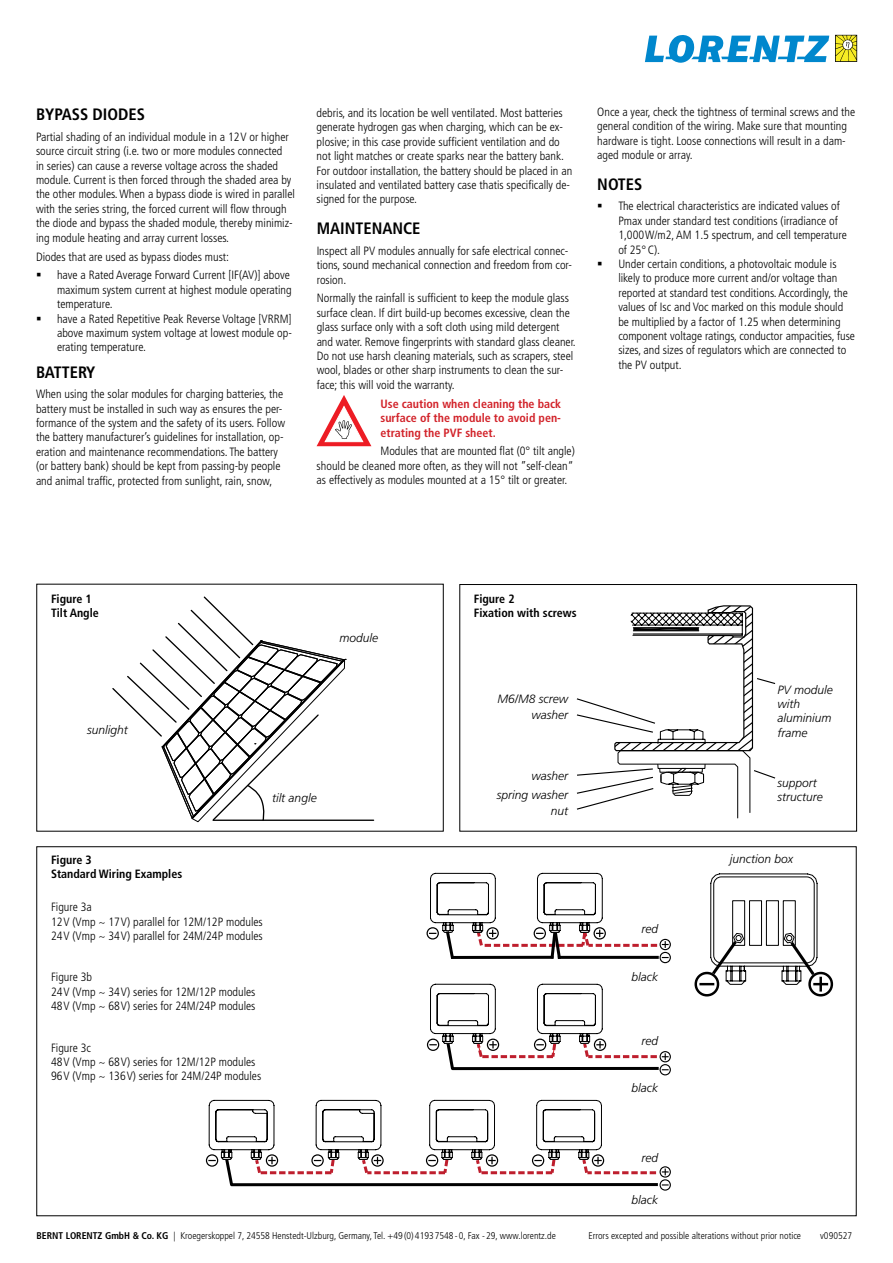
<style>
.page{position:relative;width:893px;height:1263px;background:#fff}
.page>*{position:absolute;margin:0;border:0;box-sizing:border-box;transform-origin:0 0}
.t1{font:700 condensed 16.5px "Frutiger LT Std";color:#000}
.t2{font:300 condensed 12px/14.4px "Frutiger LT Std";color:#000}
.t3{font:italic 300 12px/14.4px "Frutiger LT Std";color:#000}
.t4{font:700 condensed 12px/14.4px "Frutiger LT Std";color:#d2232a;text-align:justify}
.t5{font:700 condensed 12px/14.4px "Frutiger LT Std";color:#000}
.t6{font:300 condensed 9.75px "Frutiger LT Std";color:#000}
.s1{font-weight:700}
</style>
<div class="page">
<svg style="left:645px;top:35px;width:184px;height:28px"></svg>
<svg style="left:835px;top:35px;width:22px;height:27px"></svg>
<svg style="left:317px;top:395px;width:54px;height:51px"></svg>
<svg style="left:206px;top:1099px;width:465px;height:91px"></svg>
<svg style="left:427px;top:873px;width:244px;height:202px"></svg>
<svg style="left:694px;top:873px;width:139px;height:123px"></svg>
<hr style="left:213px;top:819px;width:161px;height:2px;background:#000">
<svg style="left:112px;top:596px;width:234px;height:226px"></svg>
<div style="left:459px;top:584px;width:398px;height:247px;border:1px solid #000"></div>
<svg style="left:576px;top:605px;width:200px;height:213px"></svg>
<h1 class="t1" style="left:36px;top:105px;width:111px">BYPASS DIODES</h1>
<p class="t2" style="left:36px;top:130px;width:260px">Partial shading of an individual module in a 12V or higher source circuit string (i.e. two or more modules connected<br>in series) can cause a reverse voltage across the shaded module. Current is then forced through the shaded area by the other modules. When a bypass diode is wired in parallel with the series string, the forced current will flow through the diode and bypass the shaded module, thereby minimiz&shy;ing module heating and array current losses.</p>
<p class="t2" style="left:36px;top:249px;width:195px">Diodes that are used as bypass diodes must:</p>
<p class="t2" style="left:57px;top:268px;width:236px;text-indent:-21px">▪ have a Rated Average Forward Current [IF(AV)] above maximum system current at highest module operating temperature.</p>
<p class="t2" style="left:57px;top:311px;width:236px;text-align:justify;text-indent:-21px">▪ have a Rated Repetitive Peak Reverse Voltage [VRRM] above maximum system voltage at lowest module op&shy;erating temperature.</p>
<h1 class="t1" style="left:36px;top:362px;width:61px">BATTERY</h1>
<p class="t2" style="left:36px;top:387px;width:251px">When using the solar modules for charging batteries, the battery must be installed in such way as ensures the per&shy;formance of the system and the safety of its users. Follow the battery manufacturer’s guidelines for installation, op&shy;eration and maintenance recommendations. The battery (or battery bank) should be kept from passing-by people and animal traffic, protected from sunlight, rain, snow,</p>
<p class="t2" style="left:317px;top:106px;width:257px">debris, and its location be well ventilated. Most batteries generate hydrogen gas when charging, which can be ex&shy;plosive; in this case provide sufficient ventilation and do not light matches or create sparks near the battery bank.<br>For outdoor installation, the battery should be placed in an insulated and ventilated battery case thatis specifically de&shy;signed for the purpose.</p>
<h1 class="t1" style="left:317px;top:219px;width:105px">MAINTENANCE</h1>
<p class="t2" style="left:317px;top:244px;width:257px">Inspect all PV modules annually for safe electrical connec&shy;tions, sound mechanical connection and freedom from cor&shy;rosion.</p>
<p class="t2" style="left:317px;top:291px;width:261px">Normally the rainfall is sufficient to keep the module glass surface clean. If dirt build-up becomes excessive, clean the glass surface only with a soft cloth using mild detergent and water. Remove fingerprints with standard glass cleaner.<br>Do not use harsh cleaning materials, such as scrapers, steel wool, blades or other sharp instruments to clean the sur&shy;face; this will void the warranty.</p>
<p class="t4" style="left:380px;top:396px;width:182px">Use caution when cleaning the back surface of the module to avoid pen&shy;etrating the PVF sheet.</p>
<p class="t2" style="left:317px;top:444px;width:260px;text-align:justify;text-indent:64px">Modules that are mounted flat (0° tilt angle) should be cleaned more often, as they will not ”self-clean“ as effectively as modules mounted at a 15° tilt or greater.</p>
<p class="t2" style="left:597px;top:105px;width:259px">Once a year, check the tightness of terminal screws and the general condition of the wiring. Make sure that mounting hardware is tight. Loose connections will result in a dam&shy;aged module or array.</p>
<h1 class="t1" style="left:597px;top:174px;width:47px">NOTES</h1>
<p class="t2" style="left:618px;top:199px;width:230px;text-indent:-21px">▪ The electrical characteristics are indicated values of Pmax under standard test conditions (irradiance of 1,000W/m2, AM 1.5 spectrum, and cell temperature of 25°C).</p>
<p class="t2" style="left:618px;top:257px;width:238px;text-indent:-21px">▪ Under certain conditions, a photovoltaic module is likely to produce more current and/or voltage than reported at standard test conditions. Accordingly, the values of Isc and Voc marked on this module should be multiplied by a factor of 1.25 when determining component voltage ratings, conductor ampacities, fuse sizes, and sizes of regulators which are connected to the PV output.</p>
<p class="t5" style="left:51px;top:591px;width:49px">Figure 1<br>Tilt Angle</p>
<p class="t3" style="left:87px;top:723px;width:42px">sunlight</p>
<p class="t3" style="left:339px;top:631px;width:40px">module</p>
<p class="t5" style="left:474px;top:591px;width:104px">Figure 2<br>Fixation with screws</p>
<p class="t3" style="left:497px;top:692px;width:72px">M6/M8 screw</p>
<p class="t3" style="left:531px;top:708px;width:38px">washer</p>
<p class="t3" style="left:778px;top:682px;width:57px">PV module with aluminium frame</p>
<p class="t3" style="left:272px;top:791px;width:46px">tilt angle</p>
<p class="t5" style="left:51px;top:853px;width:133px">Figure 3<br>Standard Wiring Examples</p>
<p class="t2" style="left:51px;top:900px;width:213px">Figure 3a<br>12V (Vmp ~ 17V) parallel for 12M/12P modules<br>24V (Vmp ~ 34V) parallel for 24M/24P modules</p>
<p class="t2" style="left:51px;top:970px;width:206px">Figure 3b<br>24V (Vmp ~ 34V) series for 12M/12P modules<br>48V (Vmp ~ 68V) series for 24M/24P modules</p>
<p class="t2" style="left:51px;top:1040px;width:212px">Figure 3c<br>48V (Vmp ~ 68V) series for 12M/12P modules<br>96V (Vmp ~ 136V) series for 24M/24P modules</p>
<p class="t3" style="left:531px;top:768px;width:38px">washer</p>
<p class="t3" style="left:778px;top:776px;width:41px">support</p>
<p class="t3" style="left:497px;top:788px;width:73px">spring washer</p>
<p class="t3" style="left:778px;top:790px;width:47px">structure</p>
<p class="t3" style="left:551px;top:803px;width:19px">nut</p>
<p class="t3" style="left:641px;top:922px;width:18px">red</p>
<p class="t3" style="left:632px;top:970px;width:28px">black</p>
<p class="t3" style="left:641px;top:1033px;width:18px">red</p>
<p class="t3" style="left:632px;top:1080px;width:28px">black</p>
<p class="t3" style="left:641px;top:1150px;width:18px">red</p>
<p class="t3" style="left:632px;top:1193px;width:28px">black</p>
<p class="t3" style="left:730px;top:852px;width:65px">junction box</p>
<p class="t6" style="left:36px;top:1230px;width:521px"><span class="s1">BERNT LORENTZ GmbH &amp; Co. KG</span> | Kroegerskoppel 7, 24558 Henstedt-Ulzburg, Germany, Tel. +49 (0) 4193 7548 - 0, Fax - 29, www.lorentz.de</p>
<p class="t6" style="left:588px;top:1230px;width:214px">Errors excepted and possible alterations without prior notice</p>
<p class="t6" style="left:36px;top:1230px;width:146px">Manual | LORENT PV Modules LC series</p>
<p class="t6" style="left:413px;top:1230px;width:6px">2</p>
<p class="t6" style="left:820px;top:1230px;width:33px">v090527</p>
</div>
